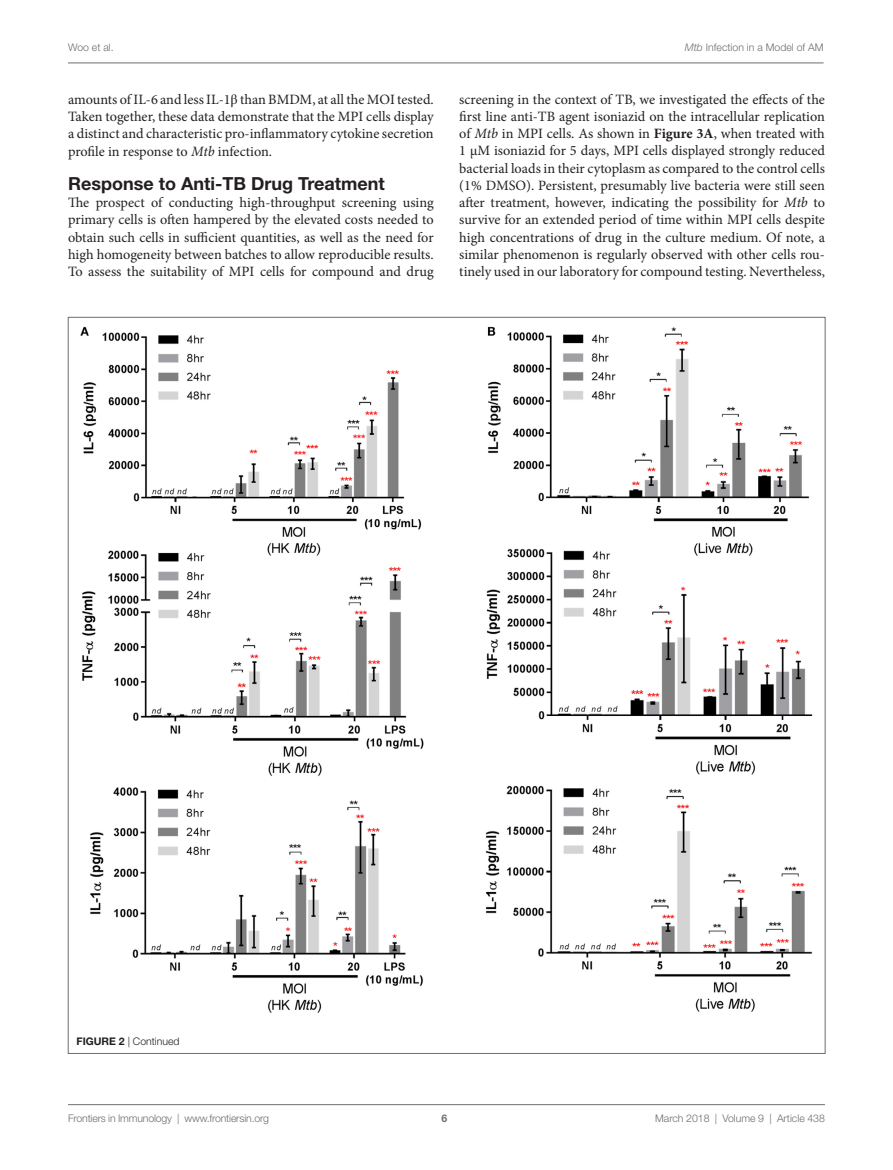
<style>
.page{position:relative;width:893px;height:1170px;background:#fff}
.page>*{position:absolute;margin:0;border:0;box-sizing:border-box;transform-origin:0 0}
.t1{font:700 18px "Helvetica Neue LT Std";color:#231f20}
.t2{font:14.25px/17.2px "Minion Pro";color:#231f20;text-align:justify}
.t3{font:300 10.5px "Helvetica Neue LT Std";color:#6c6d70}
.t4{font:300 10.5px "Helvetica Neue LT Std";color:#231f20}
.t5{font:700 10.5px "Helvetica Neue LT Std";color:#6c6d70}
.s1{font-style:italic}
.s2{font-family:"STIX General"}
.s3{font-weight:700}
</style>
<div class="page">
<img style="left:80px;top:326px;width:733px;height:687px">
<hr style="left:68px;top:63px;width:756px;height:1px;background:#6c6d70">
<hr style="left:68px;top:1104px;width:757px;height:1px;background:#6c6d70">
<p class="t3" style="left:68px;top:41px;width:47px">Woo et al.</p>
<p class="t3" style="left:685px;top:41px;width:140px"><span class="s1">Mtb</span> Infection in a Model of AM</p>
<p class="t2" style="left:68px;top:91px;width:367px">amounts of IL-6 and less IL-1<span class="s2">β</span> than BMDM, at all the MOI tested.<br>Taken together, these data demonstrate that the MPI cells display a distinct and characteristic pro-inflammatory cytokine secretion profile in response to <span class="s1">Mtb</span> infection.</p>
<p class="t1" style="left:68px;top:172px;width:318px">Response to Anti-TB Drug Treatment</p>
<p class="t2" style="left:68px;top:194px;width:367px">The prospect of conducting high-throughput screening using primary cells is often hampered by the elevated costs needed to obtain such cells in sufficient quantities, as well as the need for high homogeneity between batches to allow reproducible results.<br>To assess the suitability of MPI cells for compound and drug</p>
<p class="t2" style="left:459px;top:90px;width:367px">screening in the context of TB, we investigated the effects of the first line anti-TB agent isoniazid on the intracellular replication of <span class="s1">Mtb</span> in MPI cells. As shown in <span class="s3">Figure 3A</span>, when treated with 1 µM isoniazid for 5 days, MPI cells displayed strongly reduced bacterial loads in their cytoplasm as compared to the control cells (1% DMSO). Persistent, presumably live bacteria were still seen after treatment, however, indicating the possibility for <span class="s1">Mtb</span> to survive for an extended period of time within MPI cells despite high concentrations of drug in the culture medium. Of note, a similar phenomenon is regularly observed with other cells rou&shy;tinely used in our laboratory for compound testing. Nevertheless,</p>
<p class="t4" style="left:77px;top:1034px;width:105px"><span class="s3">FIG URE 2</span> | Continued</p>
<p class="t3" style="left:68px;top:1111px;width:203px">Frontiers in Immunology | www.frontiersin.org</p>
<p class="t3" style="left:655px;top:1111px;width:171px">March 2018 | Volume 9 | Article 438</p>
<p class="t5" style="left:441px;top:1111px;width:7px">6</p>
</div>
